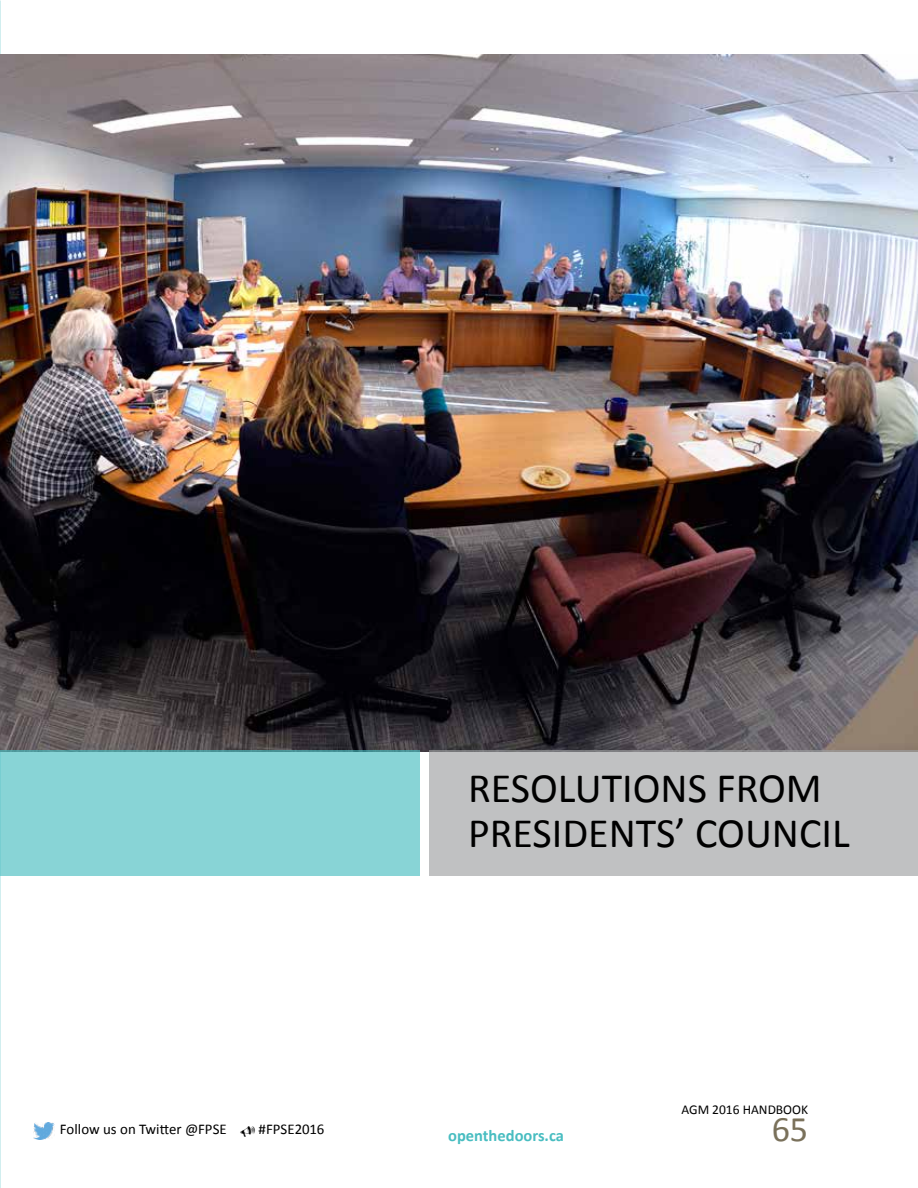
<style>
.page{position:relative;width:918px;height:1188px;background:#fff}
.page>*{position:absolute;margin:0;border:0;box-sizing:border-box;transform-origin:0 0}
.t1{font:42px/45px "Calibri";color:#000}
.t2{font:36px "Calibri";color:#7a715b}
.t3{font:700 16.5px "Calibri";color:#48bdc1}
.t4{font:14.85px "Calibri";letter-spacing:.005em;color:#000}
.t5{font:13.5px "Calibri";color:#000}
</style>
<div class="page">
<img style="left:33px;top:1122px;width:22px;height:17px">
<img style="left:0;top:54px;width:918px;height:698px">
<div style="left:430px;top:750px;width:488px;height:126px;background:#c0c1c2"></div>
<div style="left:0;top:750px;width:419px;height:126px;background:#88d4d6"></div>
<p class="t4" style="left:60px;top:1119px;width:169px">Follow us on Twitter @FPSE</p>
<p class="t4" style="left:259px;top:1119px;width:67px">#FPSE2016</p>
<p class="t1" style="left:468px;top:765px;width:383px">RESOLUTIONS FROM<br>PRESIDENTS’ COUNCIL</p>
<p class="t5" style="left:681px;top:1101px;width:128px">AGM 2016 HANDBOOK</p>
<p class="t3" style="left:448px;top:1125px;width:117px">openthedoors.ca</p>
<p class="t2" style="left:772px;top:1106px;width:38px">65</p>
</div>
